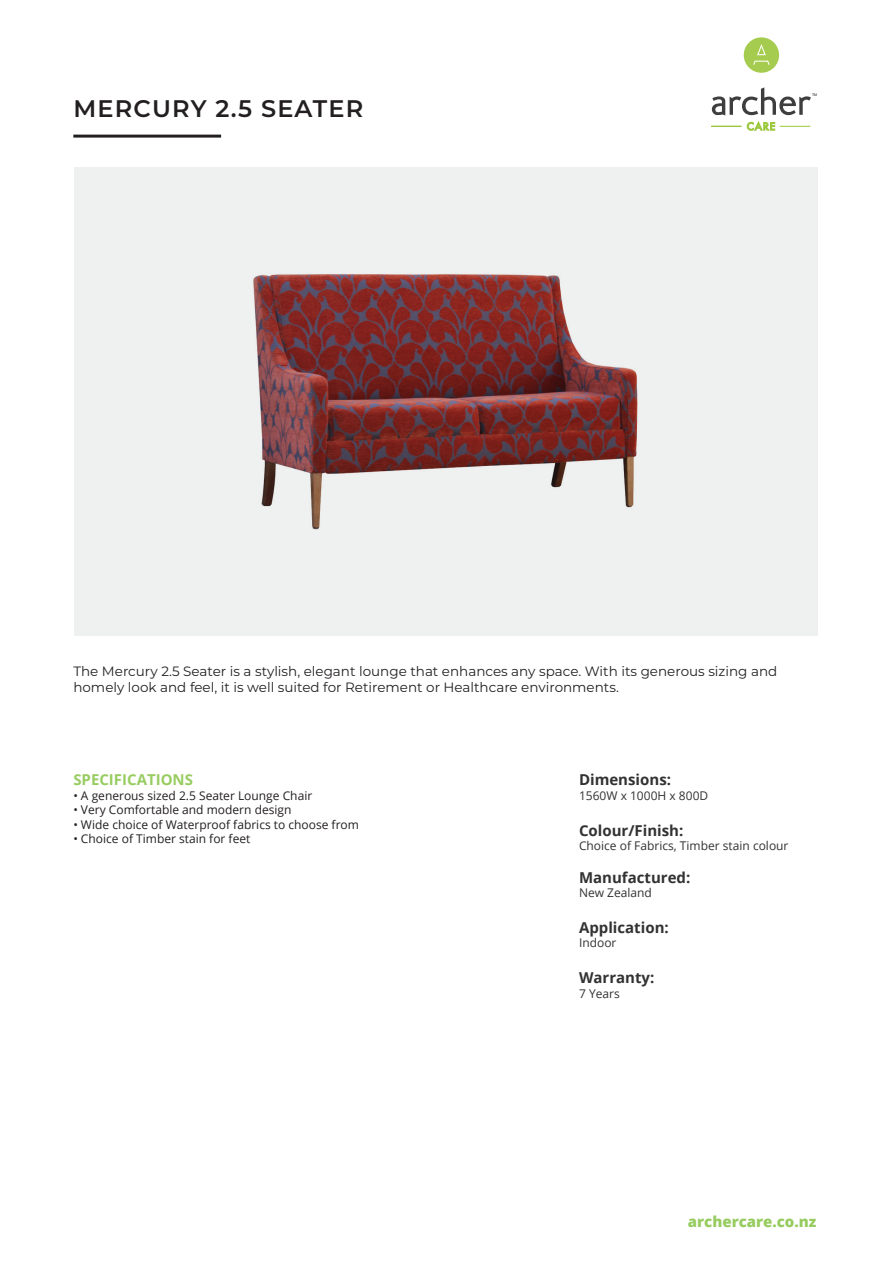
<style>
.page{position:relative;width:893px;height:1263px;background:#fff}
.page>*{position:absolute;margin:0;border:0;box-sizing:border-box;transform-origin:0 0}
.BODY{font:600 24px "Montserrat";letter-spacing:.05em;color:#231f20}
.BODY-2{font:700 15px "Open Sans";color:#333233}
.BODY-3{font:800 15px "Open Sans";color:#98cc61}
.BODY-4{font:700 15px "Open Sans";color:#98cc61}
.t1{font:13.5px/16.2px "Montserrat";color:#231f20}
.BODY-5{font:12px "Open Sans";color:#231f20}
.BODY-6{font:12px "Open Sans";color:#333233}
.t2{font:3.6px "Arial";color:#1f2020}
</style>
<div class="page">
<div style="left:74px;top:167px;width:743px;height:469px;background:#eff0f0"></div>
<img style="left:253px;top:274px;width:385px;height:256px">
<div style="left:744px;top:37px;width:35px;height:36px;background:#a5cc4f;border-radius:50%"></div>
<svg style="left:753px;top:44px;width:17px;height:21px"></svg>
<svg style="left:712px;top:87px;width:99px;height:28px"></svg>
<hr style="left:711px;top:126px;width:31px;height:1px;background:#9cc83e">
<hr style="left:780px;top:126px;width:30px;height:1px;background:#9cc83e">
<svg style="left:747px;top:122px;width:28px;height:8px"></svg>
<hr style="left:73px;top:135px;width:148px;height:3px;background:#231f20">
<p class="BODY" style="left:73px;top:92px;width:292px">MERCURY 2.5 SEATER</p>
<p class="t2" style="left:812px;top:93px;width:7px">TM</p>
<p class="t1" style="left:73px;top:662px;width:705px">The Mercury 2.5 Seater is a stylish, elegant lounge that enhances any space. With its generous sizing and homely look and feel, it is well suited for Retirement or Healthcare environments.</p>
<p class="BODY-4" style="left:73px;top:769px;width:121px">SPECIFICATIONS</p>
<p class="BODY-5" style="left:73px;top:787px;width:240px">• A generous sized 2.5 Seater Lounge Chair</p>
<p class="BODY-5" style="left:73px;top:802px;width:220px">• Very Comfortable and modern design</p>
<p class="BODY-5" style="left:73px;top:816px;width:287px">• Wide choice of Waterproof fabrics to choose from</p>
<p class="BODY-5" style="left:73px;top:830px;width:179px">• Choice of Timber stain for feet</p>
<p class="BODY-2" style="left:579px;top:769px;width:94px">Dimensions:</p>
<p class="BODY-6" style="left:579px;top:787px;width:131px">1560W x 1000H x 800D</p>
<p class="BODY-2" style="left:579px;top:820px;width:106px">Colour/Finish:</p>
<p class="BODY-6" style="left:579px;top:838px;width:211px">Choice of Fabrics, Timber stain colour</p>
<p class="BODY-2" style="left:579px;top:867px;width:113px">Manufactured:</p>
<p class="BODY-6" style="left:579px;top:884px;width:74px">New Zealand</p>
<p class="BODY-2" style="left:579px;top:917px;width:91px">Application:</p>
<p class="BODY-6" style="left:579px;top:935px;width:39px">Indoor</p>
<p class="BODY-2" style="left:579px;top:967px;width:77px">Warranty:</p>
<p class="BODY-6" style="left:579px;top:985px;width:42px">7 Years</p>
<p class="BODY-3" style="left:688px;top:1210px;width:130px">archercare.co.nz</p>
</div>
